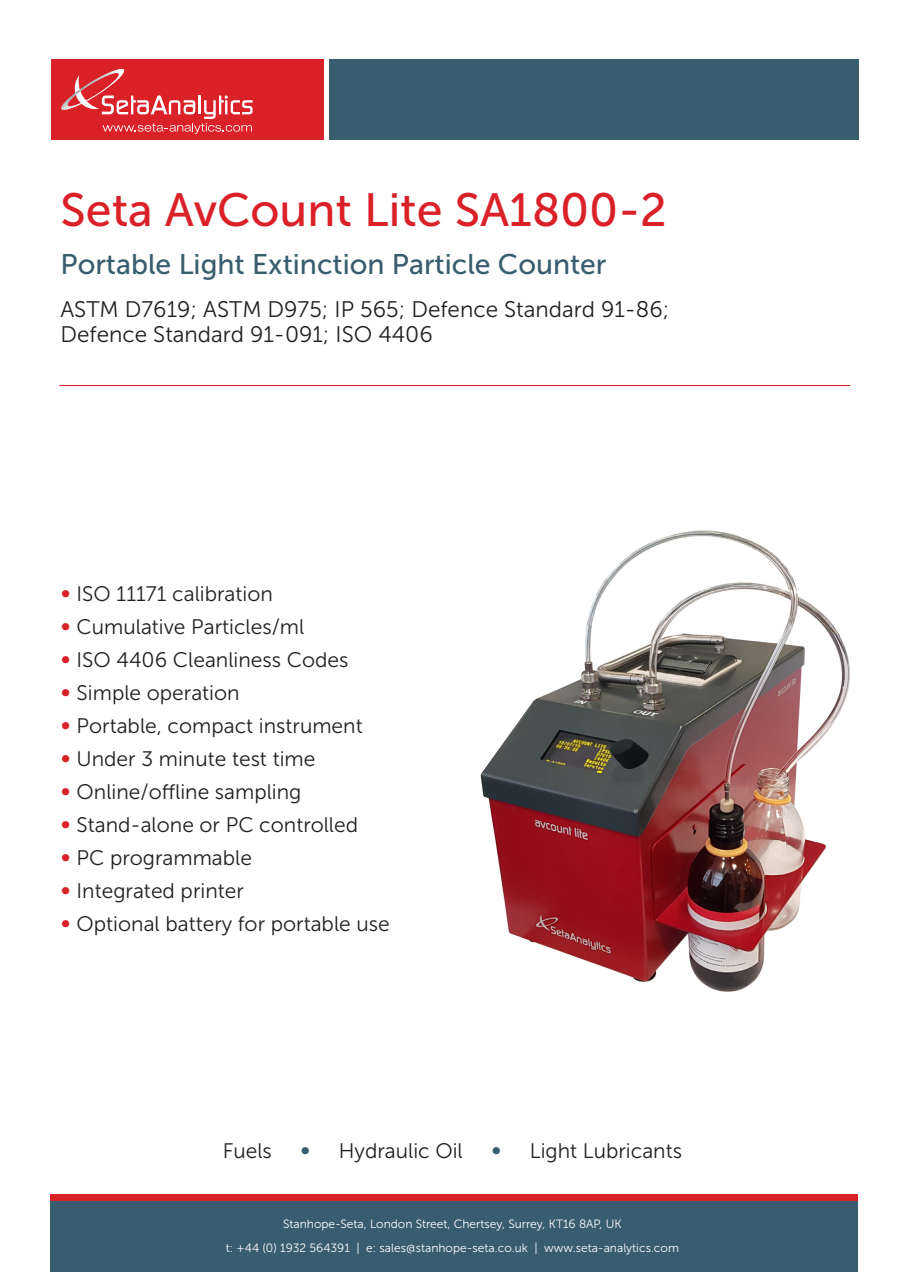
<style>
.page{position:relative;width:910px;height:1280px;background:#fff}
.page>*{position:absolute;margin:0;border:0;box-sizing:border-box;transform-origin:0 0}
.t1{font:46.5px "Museo Sans 500";color:#da2128}
.t2{font:28.35px "Museo Sans 500";color:#375d6e}
.t3{font:22.5px/25.5px "Museo Sans 300";color:#231f20}
.BODY{font:21px "Museo Sans 300";color:#231f20}
.BODY-2{font:21px "Museo Sans 300";color:#375d6e}
.BODY-3{font:12px "Museo Sans 300";color:#fff}
.s1{color:#da2128}
</style>
<div class="page">
<hr style="left:59px;top:385px;width:791px;height:1px;background:#da2128">
<div style="left:330px;top:60px;width:529px;height:80px;background:#375d6e"></div>
<div style="left:51px;top:60px;width:272px;height:80px;background:#da2128"></div>
<img style="left:61px;top:69px;width:64px;height:41px">
<svg style="left:73px;top:75px;width:180px;height:59px"></svg>
<div style="left:50px;top:1194px;width:808px;height:77px;background:#375d6e"></div>
<div style="left:50px;top:1194px;width:808px;height:7px;background:#da2128"></div>
<img style="left:480px;top:530px;width:370px;height:462px">
<p class="t1" style="left:60px;top:185px;width:608px">Seta AvCount Lite SA1800-2</p>
<p class="t2" style="left:60px;top:249px;width:548px">Portable Light Extinction Particle Counter</p>
<p class="t3" style="left:60px;top:296px;width:610px">ASTM D7619; ASTM D975; IP 565; Defence Standard 91-86;<br>Defence Standard 91-091; ISO 4406</p>
<p class="BODY" style="left:60px;top:582px;width:214px"><span class="s1">∞</span> ISO 11171 calibration</p>
<p class="BODY" style="left:60px;top:615px;width:245px"><span class="s1">∞</span> Cumulative Particles/ml</p>
<p class="BODY" style="left:60px;top:648px;width:289px"><span class="s1">∞</span> ISO 4406 Cleanliness Codes</p>
<p class="BODY" style="left:60px;top:681px;width:181px"><span class="s1">∞</span> Simple operation</p>
<p class="BODY" style="left:60px;top:714px;width:304px"><span class="s1">∞</span> Portable, compact instrument</p>
<p class="BODY" style="left:60px;top:747px;width:256px"><span class="s1">∞</span> Under 3 minute test time</p>
<p class="BODY" style="left:60px;top:780px;width:243px"><span class="s1">∞</span> Online/offline sampling</p>
<p class="BODY" style="left:60px;top:813px;width:299px"><span class="s1">∞</span> Stand-alone or PC controlled</p>
<p class="BODY" style="left:60px;top:846px;width:193px"><span class="s1">∞</span> PC programmable</p>
<p class="BODY" style="left:60px;top:879px;width:185px"><span class="s1">∞</span> Integrated printer</p>
<p class="BODY" style="left:60px;top:912px;width:331px"><span class="s1">∞</span> Optional battery for portable use</p>
<p class="BODY" style="left:223px;top:1140px;width:51px">Fuels</p>
<p class="BODY-2" style="left:300px;top:1140px;width:12px">∞</p>
<p class="BODY" style="left:339px;top:1140px;width:125px">Hydraulic Oil</p>
<p class="BODY-2" style="left:491px;top:1140px;width:12px">∞</p>
<p class="BODY" style="left:530px;top:1140px;width:154px">Light Lubricants</p>
<p class="BODY-3" style="left:283px;top:1218px;width:340px">Stanhope-Seta, London Street, Chertsey, Surrey, KT16 8AP, UK</p>
<p class="BODY-3" style="left:226px;top:1242px;width:455px">t: +44 (0) 1932 564391 | e: sales@stanhope-seta.co.uk | www.seta-analytics.com</p>
</div>
